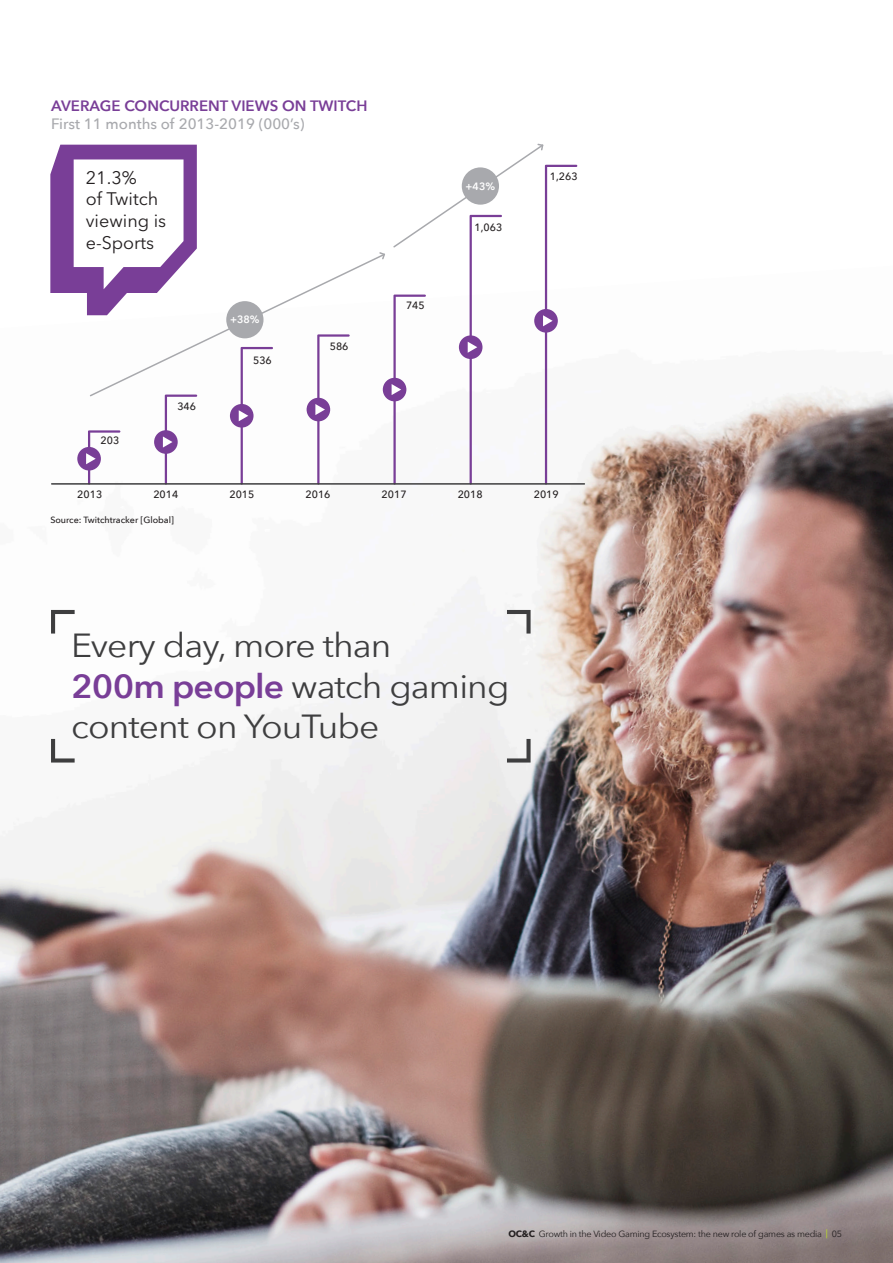
<style>
.page{position:relative;width:893px;height:1263px;background:#fff}
.page>*{position:absolute;margin:0;border:0;box-sizing:border-box;transform-origin:0 0}
.Frame_Quote_1{font:33.3px/40.5px "Avenir Next";letter-spacing:-.025em;color:#3e3e3f;scale:1.06 1}
.t1{font:18px/21.6px "Avenir Next";color:#231f20}
.Figure_title{font:500 15px/18.8px "Avenir Next";color:#a8a9ad}
.t2{font:500 10.5px "Avenir Next";color:#231f20}
.t3{font:600 10.5px "Avenir Next";color:#fff}
.t4{font:9px "Avenir Next";letter-spacing:-.025em;color:#231f20}
.Source_copy{font:500 9px "Avenir Next";color:#231f20}
.s1{font-weight:600;color:#793e97}
.s2{font-weight:700}
</style>
<div class="page">
<img style="left:0;top:378px;width:893px;height:885px">
<div style="left:383px;top:378px;width:23px;height:23px;background:#793e97;border-radius:50%"></div>
<hr style="left:51px;top:483px;width:534px;height:2px;background:#3e3e3f">
<svg style="left:392px;top:144px;width:185px;height:341px"></svg>
<svg style="left:50px;top:145px;width:335px;height:340px"></svg>
<svg style="left:51px;top:610px;width:24px;height:23px"></svg>
<svg style="left:507px;top:610px;width:24px;height:23px"></svg>
<svg style="left:51px;top:739px;width:24px;height:23px"></svg>
<svg style="left:507px;top:739px;width:24px;height:23px"></svg>
<p class="Figure_title" style="left:51px;top:96px;width:318px"><span class="s1">AVERAGE CONCURRENT VIEWS ON TWITCH<br></span>First 11 months of 2013-2019 (000’s)</p>
<p class="t1" style="left:86px;top:166px;width:82px">21.3%<br>of Twitch viewing is e-Sports</p>
<p class="t2" style="left:101px;top:431px;width:20px">203</p>
<p class="t2" style="left:177px;top:397px;width:20px">346</p>
<p class="t3" style="left:230px;top:311px;width:31px">+38%</p>
<p class="t2" style="left:253px;top:351px;width:20px">536</p>
<p class="t2" style="left:330px;top:337px;width:20px">586</p>
<p class="t2" style="left:406px;top:296px;width:20px">745</p>
<p class="t3" style="left:466px;top:177px;width:31px">+43%</p>
<p class="t2" style="left:475px;top:218px;width:29px">1,063</p>
<p class="t2" style="left:550px;top:168px;width:29px">1,263</p>
<p class="t2" style="left:77px;top:485px;width:26px">2013</p>
<p class="t2" style="left:153px;top:485px;width:26px">2014</p>
<p class="t2" style="left:229px;top:485px;width:26px">2015</p>
<p class="t2" style="left:306px;top:485px;width:26px">2016</p>
<p class="t2" style="left:382px;top:485px;width:26px">2017</p>
<p class="t2" style="left:458px;top:485px;width:26px">2018</p>
<p class="t2" style="left:534px;top:485px;width:26px">2019</p>
<p class="Source_copy" style="left:50px;top:512px;width:125px">Source: Twitchtracker [Global]</p>
<p class="Frame_Quote_1" style="left:71px;top:624px;width:415px">Every day, more than<br><span class="s1">200m people</span> watch gaming content on YouTube</p>
<p class="t4" style="left:508px;top:1227px;width:335px"><span class="s2">OC&amp;C</span> Growth in the Video Gaming Ecosystem: the new role of games as media <sup>|</sup> 05</p>
</div>
